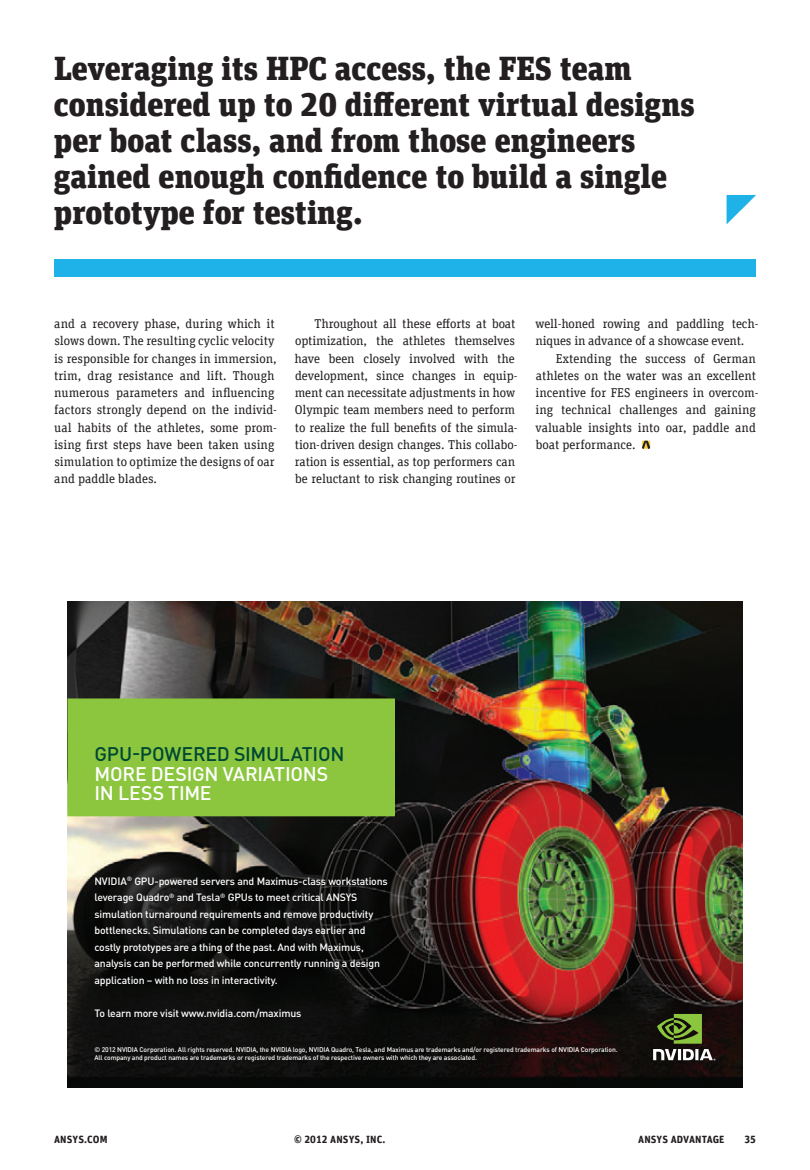
<style>
.page{position:relative;width:810px;height:1170px;background:#fff}
.page>*{position:absolute;margin:0;border:0;box-sizing:border-box;transform-origin:0 0}
.Pull_Quote_1{font:900 33px/36px "Unit Slab Offc Pro";color:#231f20}
.t1{font:500 19.5px/19.5px "DIN Pro";letter-spacing:-.015em;color:#fff}
.Body_Copy{font:12.75px/17.2px "Unit Slab Offc Pro";letter-spacing:-.005em;color:#231f20}
.t2{font:500 10.5px/16.5px "DIN Pro";letter-spacing:-.015em;color:#fff}
.t3{font:700 10.5px "Unit Offc Pro";letter-spacing:.01em;color:#231f20}
.t4{font:500 6.75px/8.1px "DIN Pro";letter-spacing:-.015em;color:#fff}
.s1{color:#004833}
</style>
<div class="page">
<img style="left:68px;top:601px;width:674px;height:486px">
<div style="left:68px;top:699px;width:326px;height:116px;background:#8bc63e"></div>
<div style="left:68px;top:698px;width:327px;height:118px;border:1px solid #8bc63e"></div>
<svg style="left:653px;top:1013px;width:63px;height:47px;background:#515b37"></svg>
<svg style="left:727px;top:195px;width:29px;height:29px"></svg>
<div style="left:54px;top:259px;width:702px;height:17px;background:#1fb2e8"></div>
<svg style="left:642px;top:440px;width:8px;height:9px"></svg>
<p class="Pull_Quote_1" style="left:54px;top:48px;width:642px">Leveraging its HPC access, the FES team considered up to 20 different virtual designs per boat class, and from those engineers gained enough confidence to build a single prototype for testing.</p>
<p class="Body_Copy" style="left:54px;top:314px;width:224px">and a recovery phase, during which it slows down. The resulting cyclic velocity is responsible for changes in immersion, trim, drag resistance and lift. Though numerous parameters and influencing factors strongly depend on the individ&shy;ual habits of the athletes, some prom&shy;ising first steps have been taken using simulation to optimize the designs of oar and paddle blades.</p>
<p class="Body_Copy" style="left:295px;top:314px;width:225px;text-indent:20px">Throughout all these efforts at boat optimization, the athletes themselves have been closely involved with the development, since changes in equip&shy;ment can necessitate adjustments in how Olympic team members need to perform to realize the full benefits of the simula&shy;tion-driven design changes. This collabo&shy;ration is essential, as top performers can be reluctant to risk changing routines or</p>
<p class="Body_Copy" style="left:536px;top:314px;width:224px">well-honed rowing and paddling tech&shy;niques in advance of a showcase event.</p>
<p class="Body_Copy" style="left:535px;top:349px;width:225px;text-indent:20px">Extending the success of German athletes on the water was an excellent incentive for FES engineers in overcom&shy;ing technical challenges and gaining valuable insights into oar, paddle and boat performance.</p>
<p class="t1" style="left:95px;top:743px;width:251px"><span class="s1">GPU-POWERED SIMULATION<br></span>MORE DESIGN VARIATIONS<br>IN LESS TIME</p>
<p class="t2" style="left:94px;top:872px;width:295px">NVIDIA<sup>®</sup> GPU-powered servers and Maximus-class workstations leverage Quadro<sup>®</sup> and Tesla<sup>®</sup> GPUs to meet critical ANSYS simulation turnaround requirements and remove productivity bottlenecks. Simulations can be completed days earlier and costly prototypes are a thing of the past. And with Maximus, analysis can be performed while concurrently running a design application – with no loss in interactivity.</p>
<p class="t2" style="left:95px;top:1004px;width:208px">To learn more visit www.nvidia.com/maximus</p>
<p class="t4" style="left:94px;top:1044px;width:525px">© 2012 NVIDIA Corporation. All rights reserved. NVIDIA, the NVIDIA logo, NVIDIA Quadro, Tesla, and Maximus are trademarks and/or registered trademarks of NVIDIA Corporation.<br>All company and product names are trademarks or registered trademarks of the respective owners with which they are associated.</p>
<p class="t3" style="left:54px;top:1131px;width:55px">ANSYS.COM</p>
<p class="t3" style="left:294px;top:1131px;width:93px">© 2012 ANSYS, INC.</p>
<p class="t3" style="left:638px;top:1131px;width:88px">ANSYS ADVANTAGE</p>
<p class="t3" style="left:744px;top:1131px;width:13px">35</p>
</div>
